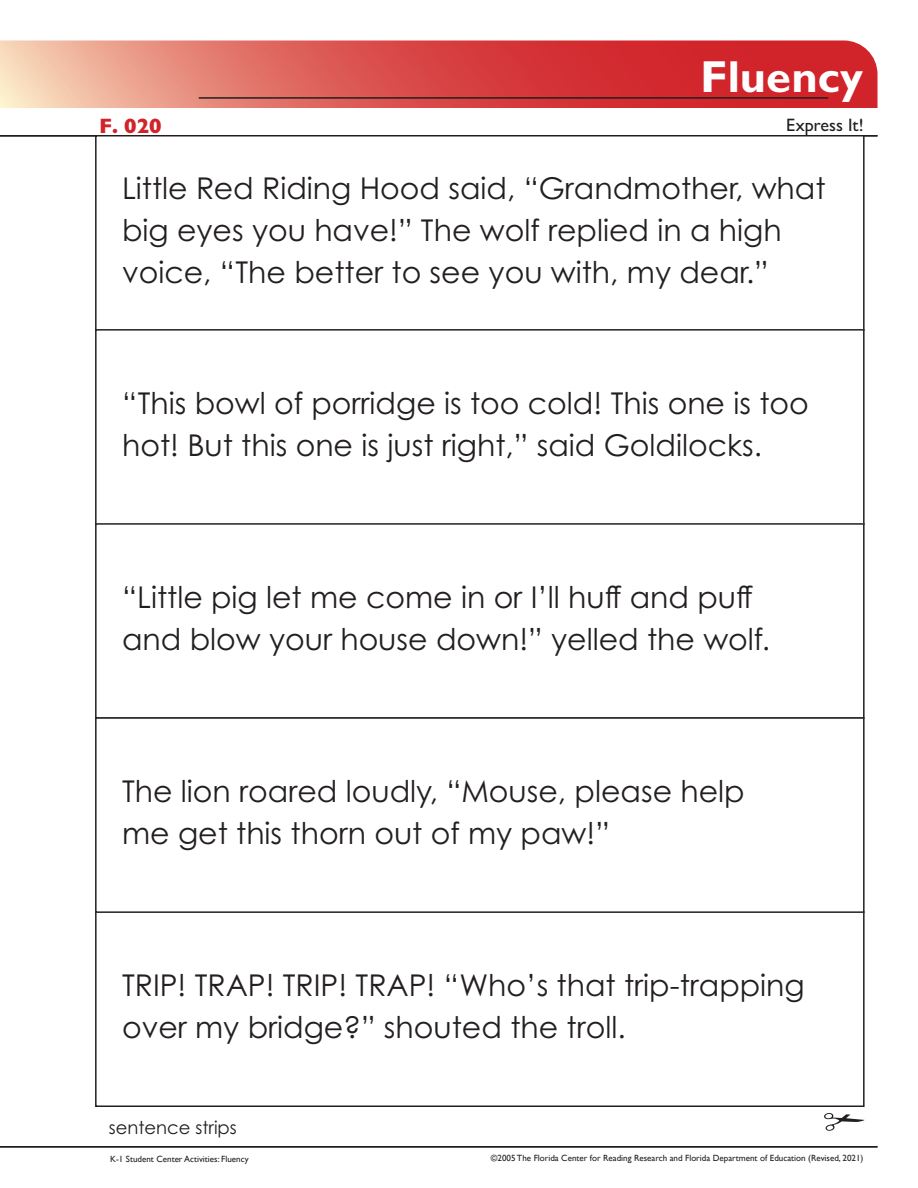
<style>
.page{position:relative;width:918px;height:1188px;background:#fff}
.page>*{position:absolute;margin:0;border:0;box-sizing:border-box;transform-origin:0 0}
.t1{font:700 45px "Gill Sans";color:#fff}
.t2{font:30px/42px "Century Gothic Pro";color:#231f20}
.t3{font:800 21px "Gill Sans";color:#d1232a}
.t4{font:18px "Century Gothic Pro";color:#231f20}
.Activity_Name{font:500 18px "Gill Sans";color:#231f20}
.t5{font:9px "Gill Sans";color:#231f20}
</style>
<div class="page">
<svg style="left:0;top:40px;width:878px;height:68px;background:#dc5c57"></svg>
<hr style="left:0;top:135px;width:878px;height:1px;background:#231f20">
<hr style="left:199px;top:97px;width:629px;height:2px;background:#231f20">
<hr style="left:0;top:1146px;width:878px;height:2px;background:#231f20">
<div style="left:95px;top:135px;width:770px;height:196px;border:2px solid #231f20"></div>
<div style="left:95px;top:329px;width:770px;height:196px;border:2px solid #231f20"></div>
<div style="left:95px;top:523px;width:770px;height:196px;border:2px solid #231f20"></div>
<div style="left:95px;top:911px;width:770px;height:196px;border:2px solid #231f20"></div>
<svg style="left:824px;top:1113px;width:41px;height:18px"></svg>
<div style="left:95px;top:717px;width:770px;height:196px;border:2px solid #231f20"></div>
<h1 class="t1" style="left:701px;top:49px;width:164px">Fluency</h1>
<p class="t3" style="left:99px;top:114px;width:64px">F. 020</p>
<p class="Activity_Name" style="left:786px;top:114px;width:79px">Express It!</p>
<p class="t2" style="left:122px;top:167px;width:705px">Little Red Riding Hood said, “Grandmother, what big eyes you have!” The wolf replied in a high voice, “The better to see you with, my dear.”</p>
<p class="t2" style="left:122px;top:382px;width:688px">“This bowl of porridge is too cold! This one is too hot! But this one is just right,” said Goldilocks.</p>
<p class="t2" style="left:122px;top:576px;width:649px">“Little pig let me come in or I’ll hu and pu and blow your house down!” yelled the wolf.</p>
<p class="t2" style="left:122px;top:770px;width:624px">The lion roared loudly, “Mouse, please help me get this thorn out of my paw!”</p>
<p class="t2" style="left:122px;top:964px;width:684px">TRIP! TRAP! TRIP! TRAP! “Who’s that trip-trapping over my bridge?” shouted the troll.</p>
<p class="t4" style="left:109px;top:1117px;width:130px">sentence strips</p>
<p class="t5" style="left:110px;top:1154px;width:140px">K-1 Student Center Activities: Fluency</p>
<p class="t5" style="left:491px;top:1152px;width:374px">©2005 The Florida Center for Reading Research and Florida Department of Education (Revised, 2021)</p>
</div>
